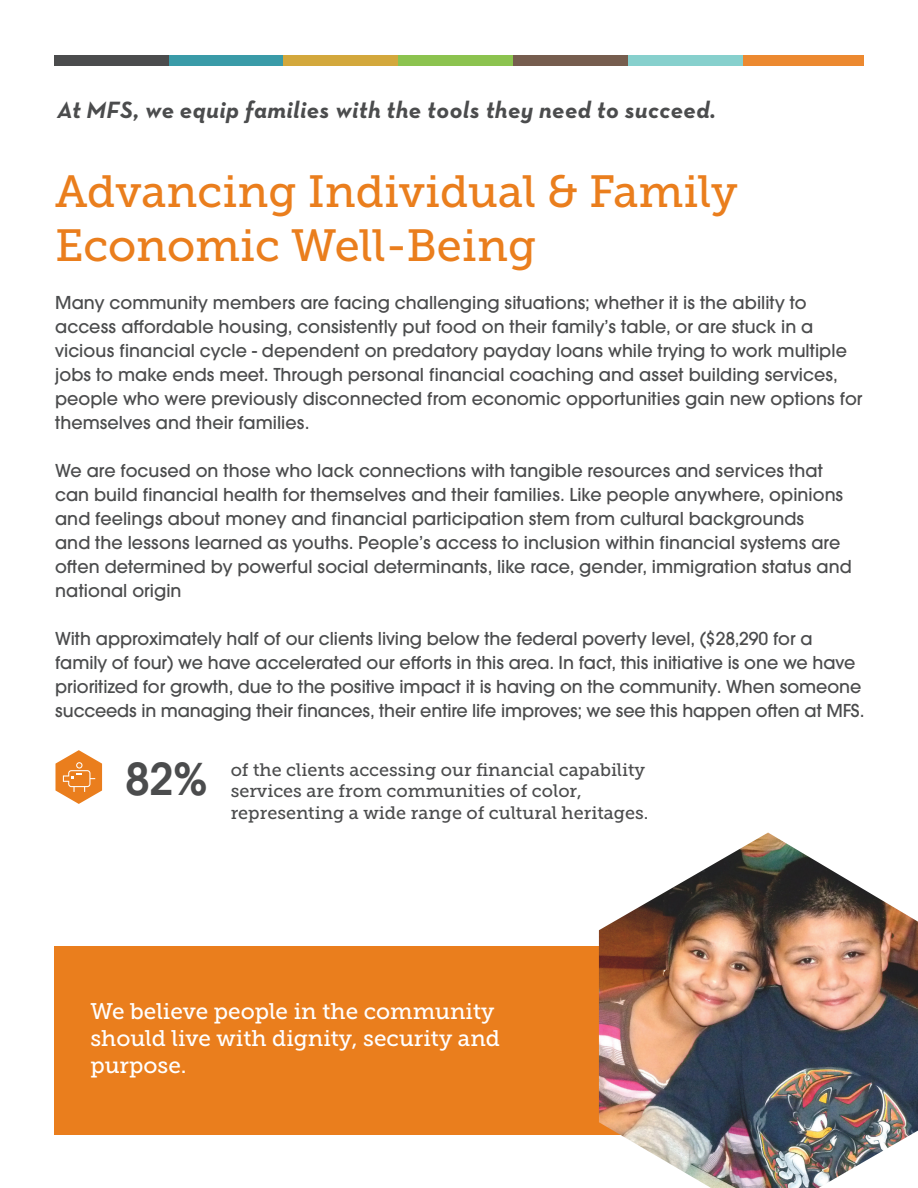
<style>
.page{position:relative;width:918px;height:1188px;background:#fff}
.page>*{position:absolute;margin:0;border:0;box-sizing:border-box;transform-origin:0 0}
.t1{font:600 condensed 48px "Avalon";color:#4b4c4d}
.t2{font:45px/54px "Museo Slab 500";color:#ea7e1d}
.t3{font:italic 700 24px "Neutra Text";letter-spacing:.02em;color:#4b4c4d}
.t4{font:22.5px/27px "Museo Slab 500";color:#fff}
.t5{font:500 19.5px/24px "Avalon";color:#4b4c4d}
.t6{font:18px/21.6px "Museo Slab 500";color:#4b4c4d}
</style>
<div class="page">
<div style="left:54px;top:946px;width:810px;height:189px;background:#ea7e1d"></div>
<svg style="left:55px;top:750px;width:47px;height:54px"></svg>
<div style="left:54px;top:55px;width:115px;height:10px;background:#4b4c4d"></div>
<div style="left:169px;top:55px;width:115px;height:10px;background:#3a9ba8"></div>
<div style="left:284px;top:55px;width:114px;height:10px;background:#d3a83c"></div>
<div style="left:398px;top:55px;width:115px;height:10px;background:#8cc34f"></div>
<div style="left:513px;top:55px;width:115px;height:10px;background:#765d4e"></div>
<div style="left:628px;top:55px;width:115px;height:10px;background:#87d0cd"></div>
<div style="left:743px;top:55px;width:121px;height:10px;background:#ec8930"></div>
<img style="left:599px;top:833px;width:319px;height:355px">
<p class="t3" style="left:57px;top:95px;width:660px">At MFS, we equip families with the tools they need to succeed.</p>
<h2 class="t2" style="left:55px;top:165px;width:684px">Advancing Individual &amp; Family<br>Economic Well-Being</h2>
<p class="t5" style="left:55px;top:291px;width:809px">Many community members are facing challenging situations; whether it is the ability to access affordable housing, consistently put food on their family’s table, or are stuck in a vicious financial cycle - dependent on predatory payday loans while trying to work multiple jobs to make ends meet. Through personal financial coaching and asset building services, people who were previously disconnected from economic opportunities gain new options for themselves and their families.</p>
<p class="t5" style="left:55px;top:459px;width:798px">We are focused on those who lack connections with tangible resources and services that can build financial health for themselves and their families. Like people anywhere, opinions and feelings about money and financial participation stem from cultural backgrounds<br>and the lessons learned as youths. People’s access to inclusion within financial systems are often determined by powerful social determinants, like race, gender, immigration status and national origin</p>
<p class="t5" style="left:55px;top:627px;width:811px">With approximately half of our clients living below the federal poverty level, ($28,290 for a family of four) we have accelerated our efforts in this area. In fact, this initiative is one we have prioritized for growth, due to the positive impact it is having on the community. When someone succeeds in managing their finances, their entire life improves; we see this happen often at MFS.</p>
<h1 class="t1" style="left:125px;top:752px;width:84px">82%</h1>
<p class="t6" style="left:231px;top:759px;width:419px">of the clients accessing our financial capability services are from communities of color, representing a wide range of cultural heritages.</p>
<p class="t4" style="left:90px;top:998px;width:411px">We believe people in the community should live with dignity, security and purpose.</p>
</div>
